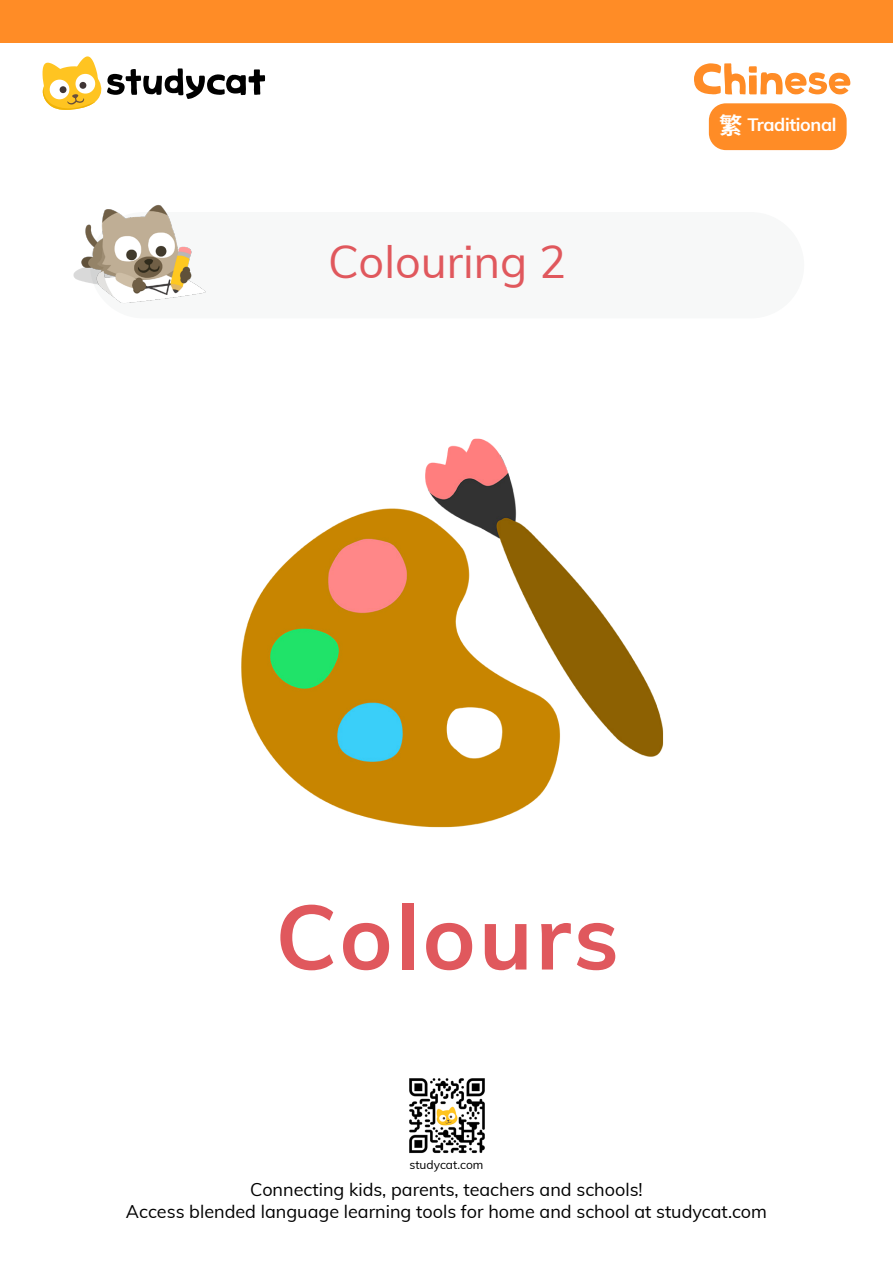
<style>
.page{position:relative;width:893px;height:1263px;background:#fff}
.page>*{position:absolute;margin:0;border:0;box-sizing:border-box;transform-origin:0 0}
.t1{font:700 90px "Muli";letter-spacing:.035em;color:#e0585d}
.t2{font:45px "Muli";color:#e0585d}
.t3{font:18px/21.6px "Muli";color:#000;text-align:center}
.t4{font:700 18px "Muli";letter-spacing:-.02em;color:#fff}
.t5{font:12px "Muli";color:#000}
.s1{font-family:"Source Han Sans TW";font-size:23.25px}
</style>
<div class="page">
<div style="left:709px;top:103px;width:138px;height:47px;background:#ff8c26;border-radius:17px"></div>
<div style="left:90px;top:212px;width:714px;height:106px;background:#f7f8f8;border-radius:53px"></div>
<img style="left:241px;top:438px;width:423px;height:390px">
<img style="left:73px;top:205px;width:132px;height:98px">
<svg style="left:42px;top:56px;width:223px;height:54px"></svg>
<div style="left:0;top:0;width:893px;height:43px;background:#ff8c26"></div>
<svg style="left:694px;top:63px;width:156px;height:32px"></svg>
<img style="left:409px;top:1078px;width:76px;height:76px">
<h2 class="t2" style="left:328px;top:229px;width:239px">Colouring 2</h2>
<p class="t4" style="left:719px;top:112px;width:119px"><span class="s1">繁</span> Traditional</p>
<h1 class="t1" style="left:276px;top:871px;width:345px">Colours</h1>
<p class="t5" style="left:409px;top:1155px;width:75px">studycat.com</p>
<p class="t3" style="left:126px;top:1178px;width:643px">Connecting kids, parents, teachers and schools!<br>Access blended language learning tools for home and school at studycat.com</p>
</div>
